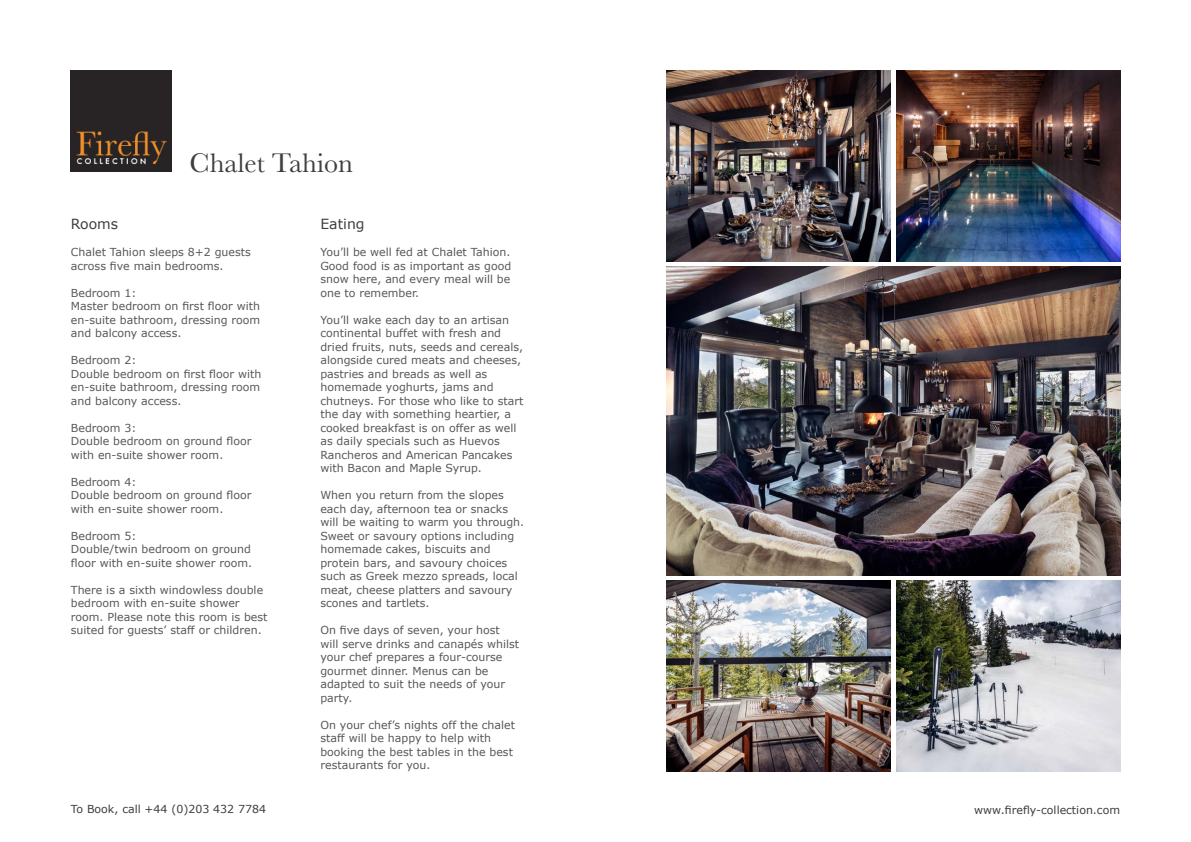
<style>
.page{position:relative;width:1191px;height:842px;background:#fff}
.page>*{position:absolute;margin:0;border:0;box-sizing:border-box;transform-origin:0 0}
.t1{font:28px "Baskerville";color:#3e3e3f}
.t2{font:14px "Verdana";color:#3e3e3f}
.t3{font:11px/13.5px "Verdana";color:#57585a}
.t4{font:11px "Verdana";color:#3e3e3f}
</style>
<div class="page">
<img style="left:71px;top:71px;width:101px;height:101px">
<img style="left:666px;top:71px;width:224px;height:190px">
<img style="left:896px;top:71px;width:224px;height:190px">
<img style="left:666px;top:267px;width:454px;height:308px">
<img style="left:896px;top:581px;width:224px;height:190px">
<img style="left:666px;top:581px;width:224px;height:190px">
<p class="t1" style="left:190px;top:145px;width:165px">Chalet Tahion</p>
<p class="t2" style="left:71px;top:215px;width:49px">Rooms</p>
<p class="t3" style="left:71px;top:245px;width:181px">Chalet Tahion sleeps 8+2 guests across five main bedrooms.</p>
<p class="t3" style="left:71px;top:286px;width:67px">Bedroom 1:</p>
<p class="t3" style="left:71px;top:299px;width:191px;text-align:justify">Master bedroom on first floor with en-suite bathroom, dressing room and balcony access.</p>
<p class="t3" style="left:71px;top:353px;width:67px">Bedroom 2:</p>
<p class="t3" style="left:71px;top:367px;width:192px;text-align:justify">Double bedroom on first floor with en-suite bathroom, dressing room and balcony access.</p>
<p class="t3" style="left:71px;top:421px;width:67px">Bedroom 3:</p>
<p class="t3" style="left:71px;top:434px;width:182px">Double bedroom on ground floor with en-suite shower room.</p>
<p class="t3" style="left:71px;top:475px;width:67px">Bedroom 4:</p>
<p class="t3" style="left:71px;top:488px;width:182px">Double bedroom on ground floor with en-suite shower room.</p>
<p class="t3" style="left:71px;top:529px;width:67px">Bedroom 5:</p>
<p class="t3" style="left:71px;top:542px;width:183px">Double/twin bedroom on ground floor with en-suite shower room.</p>
<p class="t3" style="left:71px;top:583px;width:198px">There is a sixth windowless double bedroom with en-suite shower room. Please note this room is best suited for guests’ staff or children.</p>
<p class="t4" style="left:71px;top:802px;width:197px">To Book, call +44 (0)203 432 7784</p>
<p class="t2" style="left:320px;top:215px;width:46px">Eating</p>
<p class="t3" style="left:320px;top:245px;width:192px;text-align:justify">You’ll be well fed at Chalet Tahion.<br>Good food is as important as good snow here, and every meal will be one to remember.</p>
<p class="t3" style="left:320px;top:313px;width:204px">You’ll wake each day to an artisan continental buffet with fresh and dried fruits, nuts, seeds and cereals, alongside cured meats and cheeses, pastries and breads as well as homemade yoghurts, jams and chutneys. For those who like to start the day with something heartier, a cooked breakfast is on offer as well as daily specials such as Huevos Rancheros and American Pancakes with Bacon and Maple Syrup.</p>
<p class="t3" style="left:320px;top:488px;width:205px">When you return from the slopes each day, afternoon tea or snacks will be waiting to warm you through.<br>Sweet or savoury options including homemade cakes, biscuits and protein bars, and savoury choices such as Greek mezzo spreads, local meat, cheese platters and savoury scones and tartlets.</p>
<p class="t3" style="left:320px;top:623px;width:200px">On five days of seven, your host will serve drinks and canapés whilst your chef prepares a four-course gourmet dinner. Menus can be adapted to suit the needs of your party.</p>
<p class="t3" style="left:320px;top:718px;width:196px">On your chef’s nights off the chalet staff will be happy to help with booking the best tables in the best restaurants for you.</p>
<p class="t4" style="left:974px;top:803px;width:147px">www.firefly-collection.com</p>
</div>
